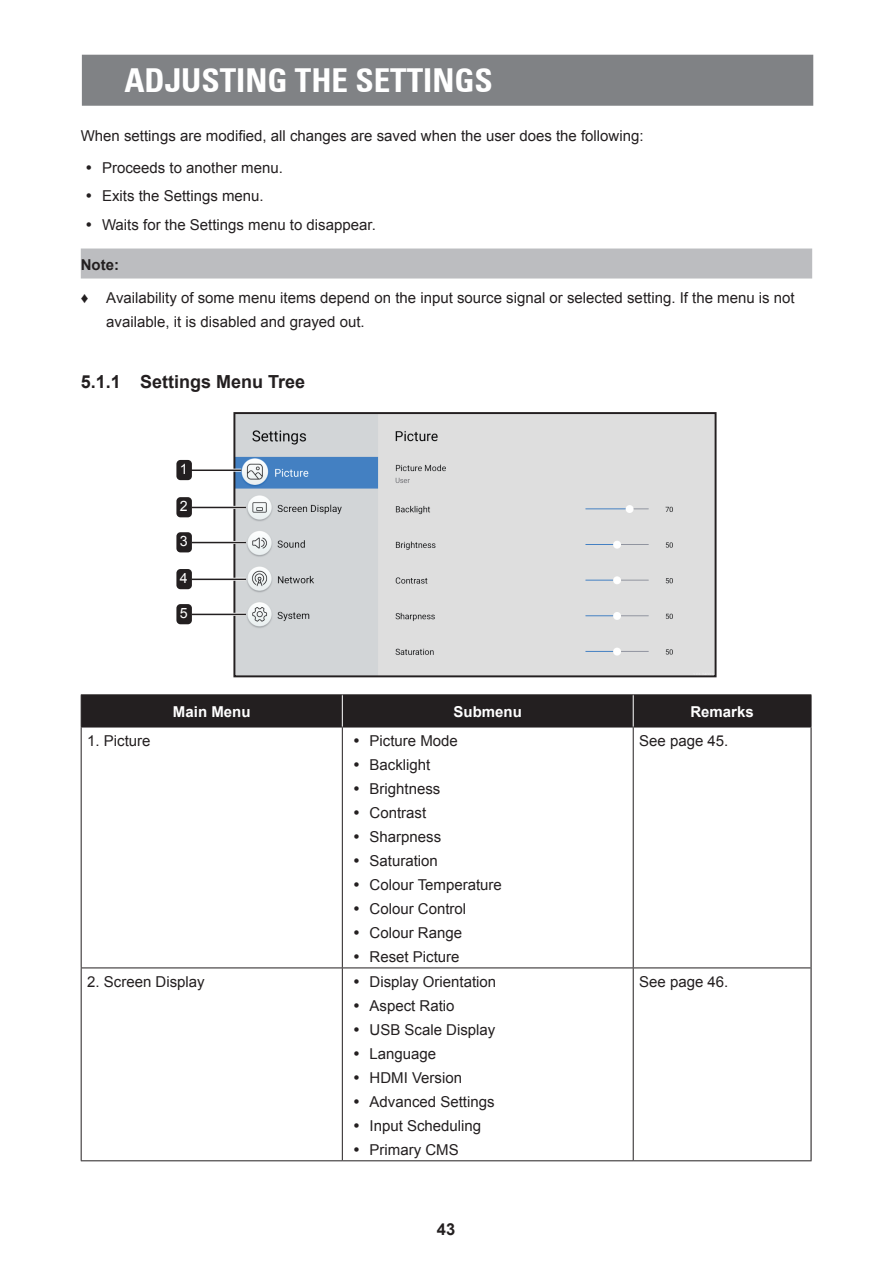
<style>
.page{position:relative;width:893px;height:1263px;background:#fff}
.page>*{position:absolute;margin:0;border:0;box-sizing:border-box;transform-origin:0 0}
.t1{font:700 condensed 33px "Univers 67";color:#fff}
.t2{font:700 18px "Arial";color:#231f20}
.t3{font:700 16.5px "Arial";color:#231f20}
.t4{font:15px/24px "Arial";color:#231f20}
.t5{font:700 15px "Arial";color:#fff}
.t6{font:700 15px "Arial";color:#231f20}
.t7{font:14.25px "Arial";color:#fff}
</style>
<div class="page">
<div style="left:82px;top:55px;width:731px;height:51px;background:#808285;border:2px solid #808285"></div>
<div style="left:81px;top:248px;width:731px;height:30px;background:#bcbdc0"></div>
<img style="left:236px;top:415px;width:477px;height:259px">
<div style="left:233px;top:412px;width:483px;height:265px;border:2px solid #231f20"></div>
<hr style="left:187px;top:469px;width:54px;height:3px;background:#fff">
<hr style="left:187px;top:469px;width:54px;height:2px;background:#231f20">
<div style="left:176px;top:460px;width:16px;height:20px;background:#231f20;border-radius:4px"></div>
<hr style="left:192px;top:506px;width:54px;height:3px;background:#fff">
<hr style="left:192px;top:507px;width:54px;height:1px;background:#231f20">
<div style="left:176px;top:497px;width:16px;height:20px;background:#231f20;border-radius:4px"></div>
<hr style="left:192px;top:541px;width:54px;height:3px;background:#fff">
<hr style="left:192px;top:542px;width:54px;height:1px;background:#231f20">
<div style="left:176px;top:532px;width:16px;height:20px;background:#231f20;border-radius:4px"></div>
<hr style="left:192px;top:578px;width:54px;height:3px;background:#fff">
<hr style="left:192px;top:579px;width:54px;height:1px;background:#231f20">
<div style="left:176px;top:569px;width:16px;height:20px;background:#231f20;border-radius:4px"></div>
<hr style="left:192px;top:613px;width:54px;height:3px;background:#fff">
<hr style="left:192px;top:614px;width:54px;height:1px;background:#231f20">
<div style="left:176px;top:604px;width:16px;height:20px;background:#231f20;border-radius:4px"></div>
<div style="left:82px;top:695px;width:729px;height:32px;background:#231f20"></div>
<hr style="left:810px;top:727px;width:2px;height:241px;background:#231f20">
<hr style="left:810px;top:968px;width:2px;height:192px;background:#231f20">
<hr style="left:81px;top:694px;width:261px;height:1px;background:#231f20">
<hr style="left:81px;top:695px;width:1px;height:32px;background:#231f20">
<hr style="left:342px;top:694px;width:291px;height:1px;background:#231f20">
<hr style="left:633px;top:694px;width:178px;height:1px;background:#231f20">
<hr style="left:811px;top:695px;width:1px;height:32px;background:#231f20">
<hr style="left:81px;top:727px;width:261px;height:1px;background:#231f20">
<hr style="left:342px;top:727px;width:291px;height:1px;background:#231f20">
<hr style="left:633px;top:727px;width:178px;height:1px;background:#231f20">
<hr style="left:342px;top:695px;width:1px;height:32px;background:#fff">
<hr style="left:633px;top:695px;width:1px;height:32px;background:#fff">
<hr style="left:81px;top:727px;width:1px;height:240px;background:#231f20">
<hr style="left:342px;top:727px;width:1px;height:240px;background:#231f20">
<hr style="left:633px;top:727px;width:1px;height:240px;background:#231f20">
<hr style="left:81px;top:967px;width:261px;height:1px;background:#231f20">
<hr style="left:81px;top:968px;width:1px;height:192px;background:#231f20">
<hr style="left:342px;top:967px;width:291px;height:1px;background:#231f20">
<hr style="left:342px;top:968px;width:1px;height:192px;background:#231f20">
<hr style="left:633px;top:967px;width:177px;height:1px;background:#231f20">
<hr style="left:633px;top:968px;width:1px;height:192px;background:#231f20">
<hr style="left:81px;top:1160px;width:261px;height:1px;background:#231f20">
<hr style="left:342px;top:1160px;width:291px;height:1px;background:#231f20">
<hr style="left:633px;top:1160px;width:179px;height:1px;background:#231f20">
<h1 class="t1" style="left:124px;top:60px;width:370px">ADJUSTING THE SETTINGS</h1>
<p class="t4" style="left:102px;top:119px;width:543px;line-height:32.5px;text-indent:-21px">When settings are modified, all changes are saved when the user does the following:<br>Proceeds to another menu.</p>
<p class="t4" style="left:102px;top:182px;width:275px;line-height:28.2px">Exits the Settings menu.<br>Waits for the Settings menu to disappear.</p>
<p class="t6" style="left:81px;top:254px;width:40px">Note:</p>
<p class="t4" style="left:106px;top:285px;width:690px;text-indent:-26px">♦ Availability of some menu items depend on the input source signal or selected setting. If the menu is not available, it is disabled and grayed out.</p>
<p class="t2" style="left:81px;top:369px;width:226px">5.1.1 Settings Menu Tree</p>
<p class="t7" style="left:180px;top:459px;width:9px">1</p>
<p class="t7" style="left:180px;top:497px;width:9px">2</p>
<p class="t7" style="left:180px;top:532px;width:9px">3</p>
<p class="t7" style="left:180px;top:569px;width:9px">4</p>
<p class="t7" style="left:180px;top:604px;width:9px">5</p>
<p class="t5" style="left:173px;top:702px;width:79px">Main Menu</p>
<p class="t5" style="left:454px;top:702px;width:70px">Submenu</p>
<p class="t5" style="left:690px;top:702px;width:65px">Remarks</p>
<p class="t4" style="left:87px;top:729px;width:65px">1. Picture</p>
<p class="t4" style="left:370px;top:729px;width:134px">Picture Mode<br>Backlight<br>Brightness<br>Contrast<br>Sharpness<br>Saturation<br>Colour Temperature<br>Colour Control<br>Colour Range<br>Reset Picture</p>
<p class="t4" style="left:639px;top:729px;width:91px">See page 45.</p>
<p class="t4" style="left:87px;top:970px;width:119px">2. Screen Display</p>
<p class="t4" style="left:370px;top:970px;width:128px">Display Orientation<br>Aspect Ratio<br>USB Scale Display<br>Language<br>HDMI Version<br>Advanced Settings<br>Input Scheduling<br>Primary CMS</p>
<p class="t4" style="left:639px;top:970px;width:91px">See page 46.</p>
<p class="t3" style="left:437px;top:1217px;width:20px">43</p>
</div>
